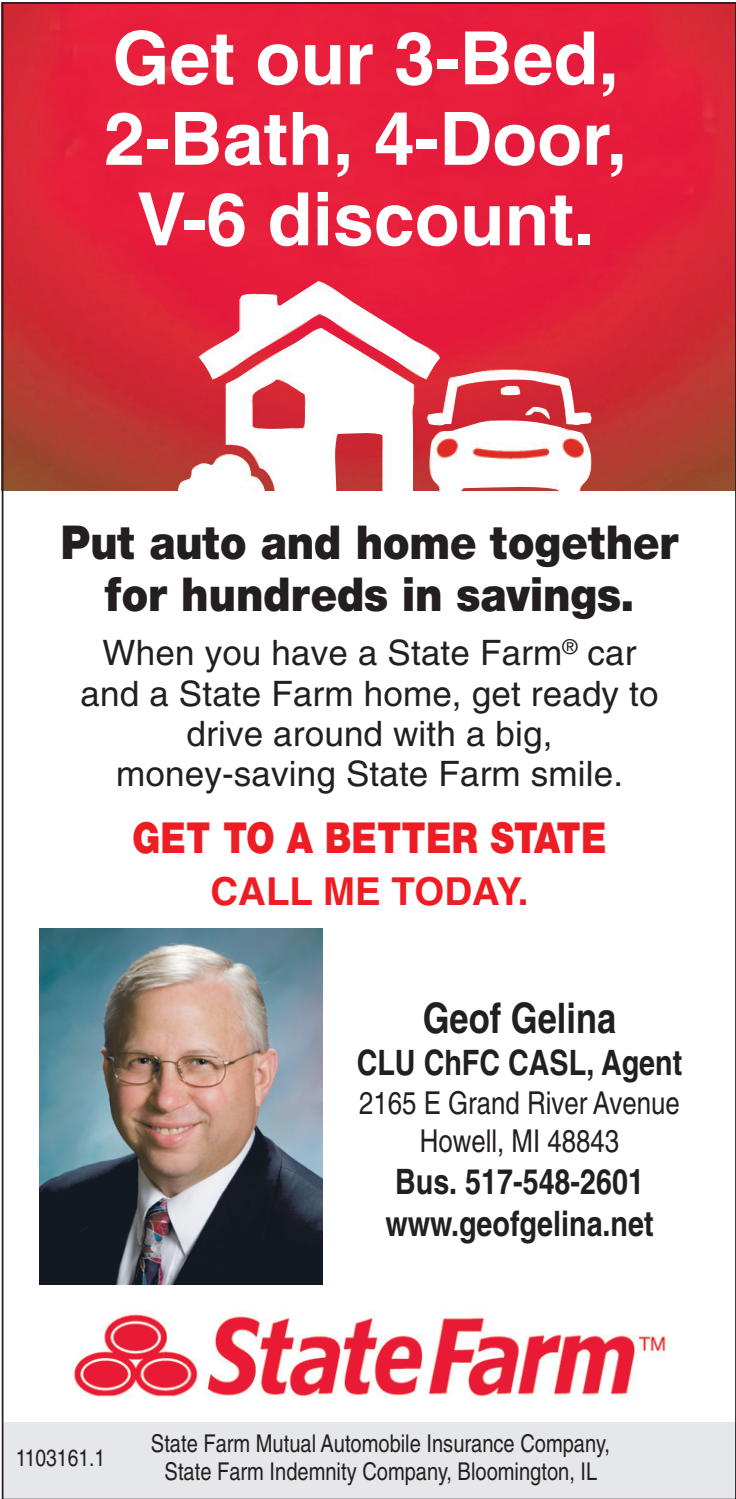
<style>
.page{position:relative;width:736px;height:1499px;background:#fff}
.page>*{position:absolute;margin:0;border:0;box-sizing:border-box;transform-origin:0 0}
.t1{font:700 73.5px/80.5px "Sans";color:#fff;text-align:center}
.t2{font:900 50.05px/52.5px "Sans";color:#231f20;text-align:center;scale:.91 1}
.t3{font:900 45.85px "Sans";color:#ee1d23;scale:.84 1}
.t4{font:700 condensed 42px "Sans";color:#231f20}
.t5{font:700 38.5px "Sans";color:#ee1d23}
.t6{font:35px/40.2px "Sans";letter-spacing:.005em;color:#231f20;text-align:center}
.t7{font:700 condensed 35px/42px "Sans";color:#231f20}
.t8{font:condensed 31.5px/38.5px "Sans";color:#231f20;text-align:center}
.t9{font:condensed 24.5px/28px "Sans";color:#231f20;text-align:center}
.t10{font:condensed 23.45px "Sans";color:#231f20}
</style>
<div class="page">
<img style="left:5px;top:5px;width:728px;height:486px">
<img style="left:72px;top:1314px;width:594px;height:83px">
<div style="left:2px;top:1422px;width:734px;height:76px;background:#e6e7e9"></div>
<img style="left:39px;top:929px;width:283px;height:355px">
<img style="left:177px;top:281px;width:419px;height:211px">
<h1 class="t1" style="left:104px;top:17px;width:524px">Get our 3-Bed,<br>2-Bath, 4-Door,<br>V-6 discount.</h1>
<h2 class="t2" style="left:61px;top:514px;width:681px">Put auto and home together for hundreds in savings.</h2>
<p class="t6" style="left:81px;top:633px;width:579px">When you have a State Farm<sup>®</sup> car and a State Farm home, get ready to drive around with a big, money-saving State Farm smile.</p>
<h3 class="t3" style="left:133px;top:809px;width:565px">GET TO A BETTER STATE</h3>
<p class="t5" style="left:210px;top:868px;width:320px">CALL ME TODAY.</p>
<p class="t4" style="left:423px;top:992px;width:195px">Geof Gelina</p>
<p class="t7" style="left:357px;top:1041px;width:327px">CLU ChFC CASL, Agent</p>
<p class="t8" style="left:359px;top:1083px;width:322px">2165 E Grand River Avenue<br>Howell, MI 48843</p>
<p class="t7" style="left:385px;top:1160px;width:270px">Bus. 517-548-2601 www.geofgelina.net</p>
<p class="t10" style="left:16px;top:1443px;width:91px">1103161.1</p>
<p class="t9" style="left:151px;top:1429px;width:461px">State Farm Mutual Automobile Insurance Company,<br>State Farm Indemnity Company, Bloomington, IL</p>
</div>
